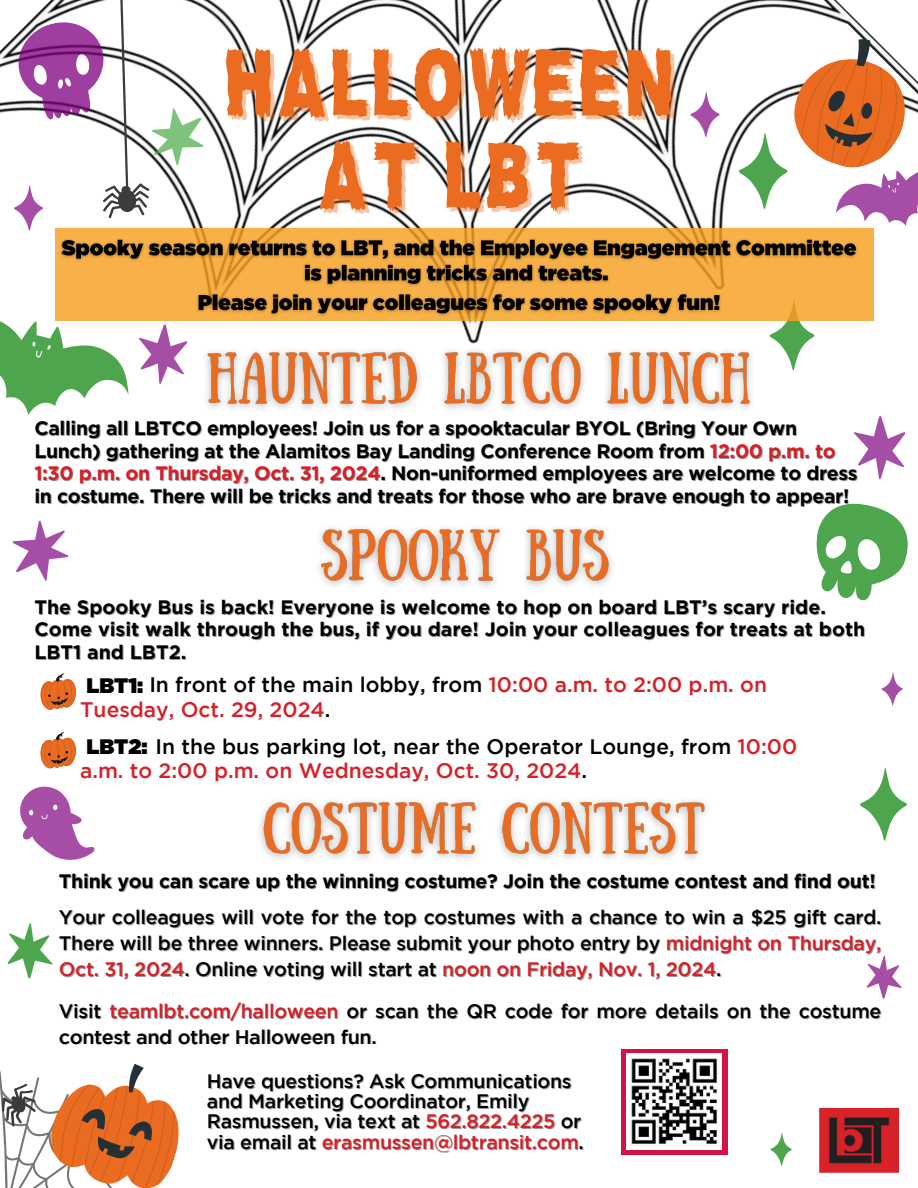
<style>
.page{position:relative;width:918px;height:1188px;background:#fff}
.page>*{position:absolute;margin:0;border:0;box-sizing:border-box;transform-origin:0 0}
.t1{font:87.45px "Scary Stories";letter-spacing:.025em;color:#eb6c20}
.t2{font:500 21px "Gotham";color:#000}
.t3{font:500 21px "Gotham";color:#d62028}
.t4{font:500 19.5px/25.8px "Gotham";letter-spacing:-.015em;color:#000}
.t5{font:700 19.5px "Gotham";letter-spacing:-.02em;color:#000}
.t6{font:700 19.5px "Gotham";color:#000}
.s1{color:#d62028}
.s2{font-weight:900}
.s3{color:#000}
.s4{color:rgb(0 0 0/.4)}
</style>
<div class="page">
<img style="left:0;top:0;width:873px;height:371px">
<svg style="left:0;top:284px;width:200px;height:131px"></svg>
<svg style="left:854px;top:416px;width:52px;height:63px"></svg>
<svg style="left:7px;top:923px;width:46px;height:56px"></svg>
<svg style="left:739px;top:37px;width:179px;height:192px"></svg>
<svg style="left:770px;top:321px;width:44px;height:49px"></svg>
<svg style="left:690px;top:92px;width:29px;height:46px"></svg>
<svg style="left:860px;top:768px;width:47px;height:73px"></svg>
<svg style="left:881px;top:672px;width:22px;height:34px"></svg>
<svg style="left:13px;top:520px;width:55px;height:61px"></svg>
<svg style="left:816px;top:503px;width:92px;height:98px"></svg>
<svg style="left:20px;top:786px;width:75px;height:74px"></svg>
<svg style="left:0;top:1064px;width:179px;height:124px"></svg>
<svg style="left:10px;top:0;width:202px;height:231px"></svg>
<svg style="left:621px;top:1049px;width:106px;height:106px;background:#d8305e"></svg>
<img style="left:627px;top:1054px;width:94px;height:96px">
<img style="left:820px;top:1109px;width:79px;height:64px">
<svg style="left:770px;top:1133px;width:22px;height:33px"></svg>
<svg style="left:866px;top:955px;width:36px;height:44px"></svg>
<svg style="left:56px;top:229px;width:818px;height:92px;background:#f5ad45"></svg>
<img style="left:54px;top:233px;width:810px;height:88px">
<img style="left:319px;top:533px;width:293px;height:54px">
<img style="left:194px;top:341px;width:569px;height:74px">
<svg style="left:40px;top:673px;width:36px;height:36px"></svg>
<svg style="left:40px;top:732px;width:36px;height:36px"></svg>
<img style="left:207px;top:344px;width:543px;height:60px">
<img style="left:263px;top:798px;width:442px;height:56px">
<img style="left:322px;top:527px;width:286px;height:53px">
<p class="t1" style="left:225px;top:24px;width:454px">HALLOWEEN</p>
<p class="t1" style="left:319px;top:117px;width:265px">AT LBT</p>
<p class="t5" style="left:34px;top:417px;width:764px">Calling all LBTCO employees! Join us for a spooktacular BYOL (Bring Your Own</p>
<p class="t5" style="left:34px;top:439px;width:803px">Lunch) gathering at the Alamitos Bay Landing Conference Room from <span class="s1">12:00 p.m. to</span></p>
<p class="t5" style="left:34px;top:462px;width:825px"><span class="s1">1:30 p.m. on Thursday, Oct. 31, 2024</span>. Non-uniformed employees are welcome to dress</p>
<p class="t5" style="left:34px;top:484px;width:816px">in costume. There will be tricks and treats for those who are brave enough to appear!</p>
<p class="t6" style="left:34px;top:596px;width:793px">The Spooky Bus is back! Everyone is welcome to hop on board LBT’s scary ride.</p>
<p class="t6" style="left:34px;top:618px;width:832px">Come visit walk through the bus, if you dare! Join your colleagues for treats at both</p>
<p class="t6" style="left:34px;top:641px;width:154px">LBT1 and LBT2.</p>
<p class="t2" style="left:87px;top:677px;width:682px"><span class="s2">LBT1:</span> In front of the main lobby, from <span class="s1">10:00 a.m. to 2:00 p.m. on</span></p>
<p class="t3" style="left:80px;top:702px;width:252px">Tuesday, Oct. 29, 2024<span class="s3">.</span></p>
<p class="t2" style="left:87px;top:739px;width:712px"><span class="s2">LBT2:</span> In the bus parking lot, near the Operator Lounge, from <span class="s1">10:00</span></p>
<p class="t3" style="left:80px;top:763px;width:509px">a.m. to 2:00 p.m. on Wednesday, Oct. 30, 2024<span class="s3">.</span></p>
<p class="t5" style="left:59px;top:870px;width:818px">Think you can scare up the winning costume? Join the costume contest and find out!</p>
<p class="t4" style="left:59px;top:906px;width:824px;text-align:justify">Your colleagues will vote for the top costumes with a chance to win a $25 gift card.<br>There will be three winners. Please submit your photo entry by <span class="s1">midnight on Thursday, Oct. 31, 2024</span>. Online voting will start at <span class="s1">noon on Friday, Nov. 1, 2024</span><span class="s4">.</span></p>
<p class="t4" style="left:59px;top:999px;width:824px">Visit <span class="s1">teamlbt.com/halloween</span> or scan the QR code for more details on the costume contest and other Halloween fun.</p>
<p class="t4" style="left:207px;top:1072px;width:379px;line-height:20.2px">Have questions? Ask Communications and Marketing Coordinator, Emily Rasmussen, via text at <span class="s1">562.822.4225</span> <span class="s4">or </span>via email at <span class="s1">erasmussen@lbtransit.com</span><span class="s4">.</span></p>
</div>
